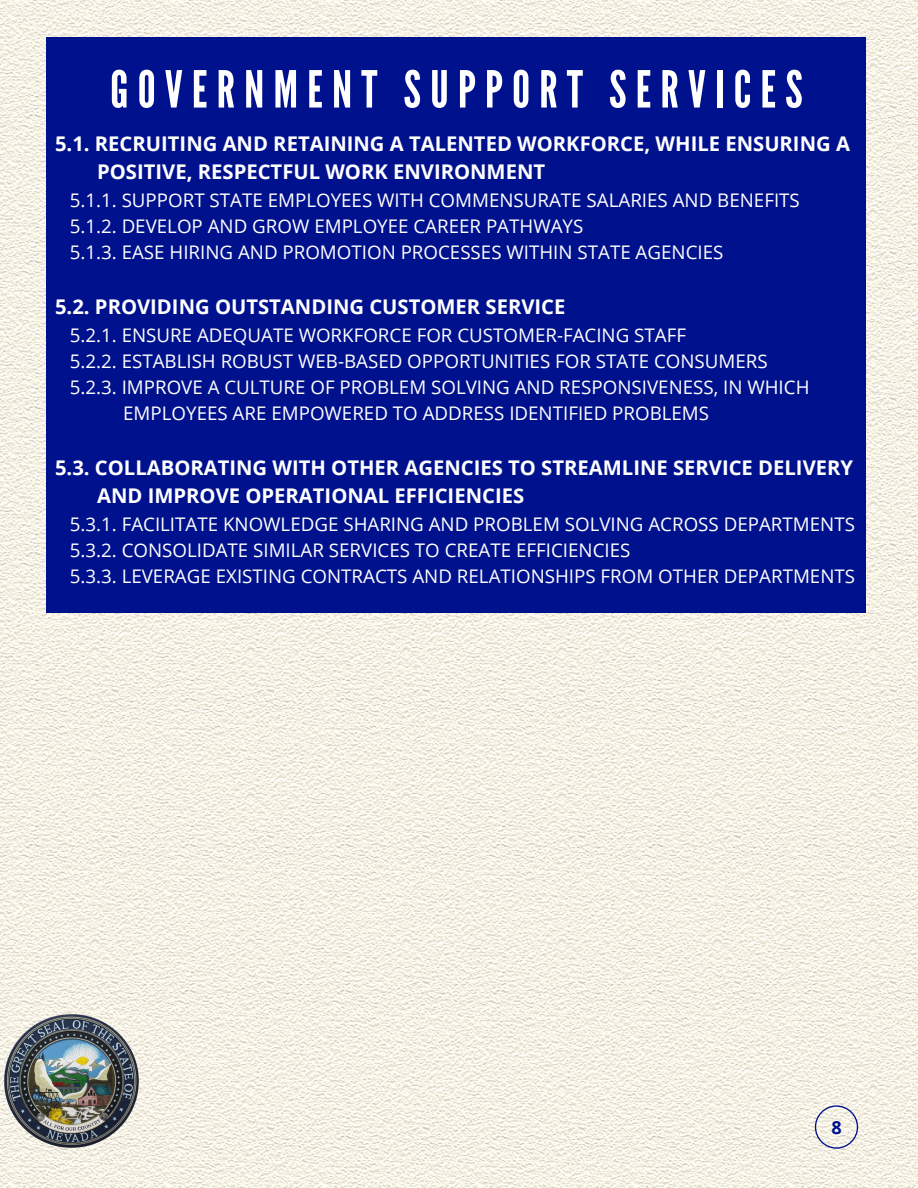
<style>
.page{position:relative;width:918px;height:1188px;background:#fff}
.page>*{position:absolute;margin:0;border:0;box-sizing:border-box;transform-origin:0 0}
.t1{font:51px "League Gothic";letter-spacing:.18em;color:#fff}
.t2{font:700 20.25px "Open Sans";color:#fff}
.t3{font:18.75px "Open Sans";color:#fff}
.t4{font:700 18px "Open Sans";color:#00118d}
</style>
<div class="page">
<img style="left:0;top:0;width:918px;height:1188px">
<div style="left:47px;top:38px;width:819px;height:575px;background:#00118d"></div>
<img style="left:5px;top:1014px;width:133px;height:134px">
<svg style="left:815px;top:1105px;width:43px;height:44px"></svg>
<p class="t1" style="left:110px;top:60px;width:694px">GOVERNMENT SUPPORT SERVICES</p>
<p class="t2" style="left:55px;top:129px;width:796px">5.1. RECRUITING AND RETAINING A TALENTED WORKFORCE, WHILE ENSURING A</p>
<p class="t2" style="left:97px;top:158px;width:450px">POSITIVE, RESPECTFUL WORK ENVIRONMENT</p>
<p class="t3" style="left:70px;top:187px;width:732px">5.1.1. SUPPORT STATE EMPLOYEES WITH COMMENSURATE SALARIES AND BENEFITS</p>
<p class="t3" style="left:70px;top:213px;width:515px">5.1.2. DEVELOP AND GROW EMPLOYEE CAREER PATHWAYS</p>
<p class="t3" style="left:70px;top:239px;width:655px">5.1.3. EASE HIRING AND PROMOTION PROCESSES WITHIN STATE AGENCIES</p>
<p class="t2" style="left:55px;top:293px;width:512px">5.2. PROVIDING OUTSTANDING CUSTOMER SERVICE</p>
<p class="t3" style="left:70px;top:322px;width:618px">5.2.1. ENSURE ADEQUATE WORKFORCE FOR CUSTOMER-FACING STAFF</p>
<p class="t3" style="left:70px;top:348px;width:700px">5.2.2. ESTABLISH ROBUST WEB-BASED OPPORTUNITIES FOR STATE CONSUMERS</p>
<p class="t3" style="left:70px;top:374px;width:741px">5.2.3. IMPROVE A CULTURE OF PROBLEM SOLVING AND RESPONSIVENESS, IN WHICH</p>
<p class="t3" style="left:123px;top:400px;width:587px">EMPLOYEES ARE EMPOWERED TO ADDRESS IDENTIFIED PROBLEMS</p>
<p class="t2" style="left:55px;top:453px;width:800px">5.3. COLLABORATING WITH OTHER AGENCIES TO STREAMLINE SERVICE DELIVERY</p>
<p class="t2" style="left:97px;top:482px;width:429px">AND IMPROVE OPERATIONAL EFFICIENCIES</p>
<p class="t3" style="left:70px;top:511px;width:787px">5.3.1. FACILITATE KNOWLEDGE SHARING AND PROBLEM SOLVING ACROSS DEPARTMENTS</p>
<p class="t3" style="left:70px;top:537px;width:562px">5.3.2. CONSOLIDATE SIMILAR SERVICES TO CREATE EFFICIENCIES</p>
<p class="t3" style="left:70px;top:563px;width:787px">5.3.3. LEVERAGE EXISTING CONTRACTS AND RELATIONSHIPS FROM OTHER DEPARTMENTS</p>
<p class="t4" style="left:831px;top:1115px;width:12px">8</p>
</div>
